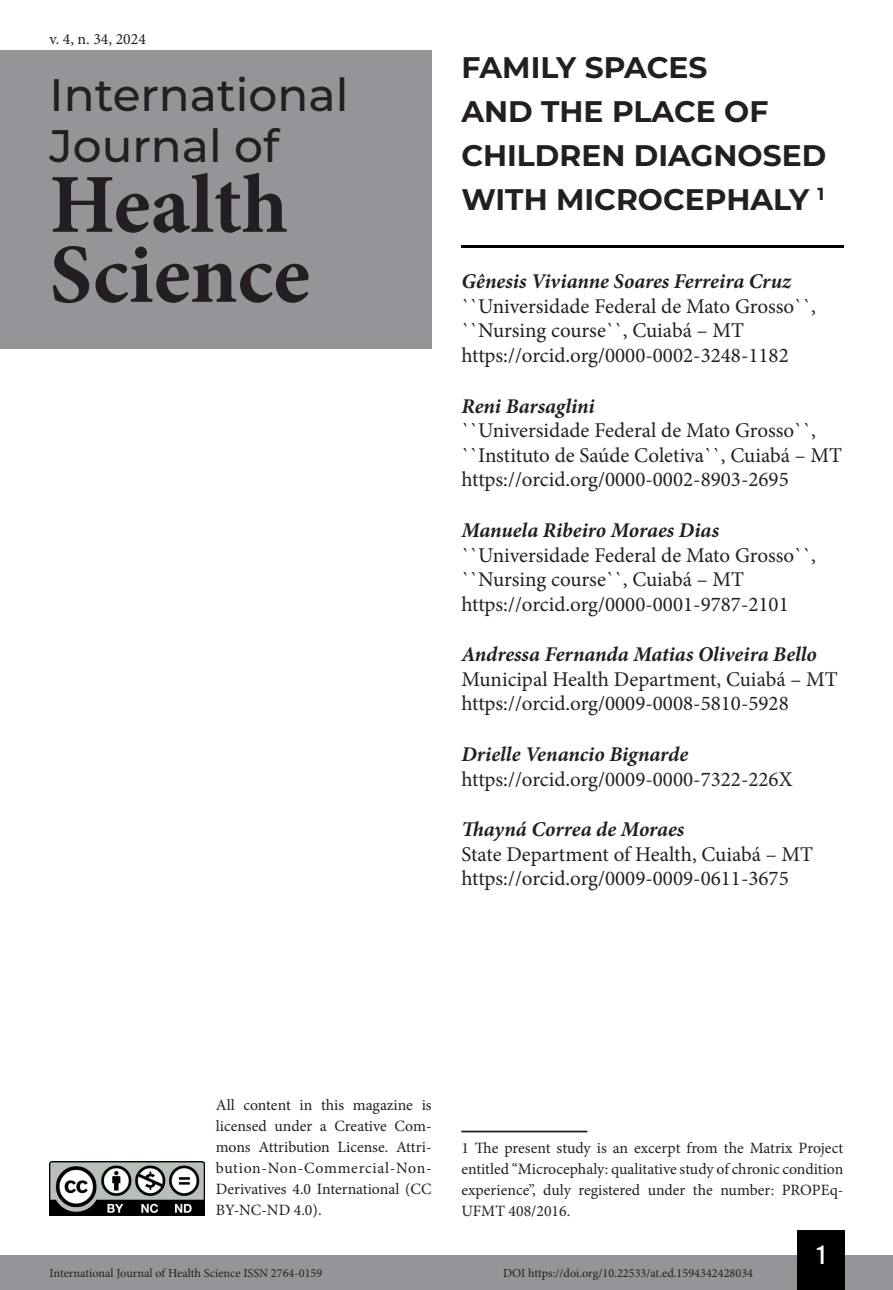
<style>
.page{position:relative;width:893px;height:1290px;background:#fff}
.page>*{position:absolute;margin:0;border:0;box-sizing:border-box;transform-origin:0 0}
.t1{font:700 84px/70px "Minion Pro";color:#231f20}
.t2{font:500 45.5px/50.8px "Montserrat";color:#231f20}
.Título_Artigo{font:700 29.75px/43.8px "Montserrat";color:#231f20}
.t3{font:26.25px "Bebas Kai";color:#fff}
.Infos_autor{font:21px/24.5px "Minion Pro";color:#231f20}
.Autor{font:italic 700 21px "Minion Pro";letter-spacing:-.005em;color:#231f20}
.Nota_de_rodapé{font:15.75px/21px "Minion Pro";color:#231f20;text-align:justify}
.t4{font:12.25px "Minion Pro";color:#231f20}
</style>
<div class="page">
<div style="left:0;top:1255px;width:893px;height:35px;background:#939598"></div>
<div style="left:797px;top:1230px;width:48px;height:60px;background:#000"></div>
<img style="left:50px;top:1161px;width:154px;height:54px">
<div style="left:0;top:50px;width:432px;height:298px;background:#939598"></div>
<hr style="left:461px;top:246px;width:382px;height:2px;background:#000">
<hr style="left:461px;top:1130px;width:126px;height:2px;background:#231f20">
<p class="Nota_de_rodapé" style="left:50px;top:28px;width:98px">v. 4, n. 34, 2024</p>
<h2 class="t2" style="left:50px;top:68px;width:300px">International<br>Journal of</h2>
<h1 class="t1" style="left:50px;top:169px;width:262px">Health<br>Science</h1>
<p class="Título_Artigo" style="left:461px;top:44px;width:366px">FAMILY SPACES<br>AND THE PLACE OF<br>CHILDREN DIAGNOSED<br>WITH MICROCEPHALY <sup>1</sup></p>
<p class="Autor" style="left:461px;top:267px;width:331px">Gênesis Vivianne Soares Ferreira Cruz</p>
<p class="Infos_autor" style="left:461px;top:294px;width:356px">``Universidade Federal de Mato Grosso``, ``Nursing course``, Cuiabá – MT</p>
<p class="Infos_autor" style="left:461px;top:343px;width:329px">https://orcid.org/0000-0002-3248-1182</p>
<p class="Autor" style="left:461px;top:391px;width:135px">Reni Barsaglini</p>
<p class="Infos_autor" style="left:461px;top:418px;width:382px">``Universidade Federal de Mato Grosso``, ``Instituto de Saúde Coletiva``, Cuiabá – MT</p>
<p class="Infos_autor" style="left:461px;top:467px;width:329px">https://orcid.org/0000-0002-8903-2695</p>
<p class="Autor" style="left:461px;top:515px;width:259px">Manuela Ribeiro Moraes Dias</p>
<p class="Infos_autor" style="left:461px;top:543px;width:356px">``Universidade Federal de Mato Grosso``, ``Nursing course``, Cuiabá – MT</p>
<p class="Infos_autor" style="left:461px;top:592px;width:329px">https://orcid.org/0000-0001-9787-2101</p>
<p class="Autor" style="left:461px;top:639px;width:357px">Andressa Fernanda Matias Oliveira Bello</p>
<p class="Infos_autor" style="left:461px;top:667px;width:378px">Municipal Health Department, Cuiabá – MT</p>
<p class="Infos_autor" style="left:461px;top:691px;width:329px">https://orcid.org/0009-0008-5810-5928</p>
<p class="Autor" style="left:461px;top:739px;width:228px">Drielle Venancio Bignarde</p>
<p class="Infos_autor" style="left:461px;top:767px;width:333px">https://orcid.org/0009-0000-7322-226X</p>
<p class="Autor" style="left:461px;top:814px;width:224px">Thayná Correa de Moraes</p>
<p class="Infos_autor" style="left:461px;top:842px;width:353px">State Department of Health, Cuiabá – MT</p>
<p class="Infos_autor" style="left:461px;top:866px;width:329px">https://orcid.org/0009-0009-0611-3675</p>
<p class="Nota_de_rodapé" style="left:216px;top:1095px;width:217px">All content in this magazine is licensed under a Creative Com&shy;mons Attribution License. Attri&shy;bution-Non-Commercial-Non-Derivatives 4.0 International (CC BY-NC-ND 4.0).</p>
<p class="Nota_de_rodapé" style="left:461px;top:1137px;width:383px">1 The present study is an excerpt from the Matrix Project entitled “Microcephaly: qualitative study of chronic condition experience”, duly registered under the number: PROPEq-UFMT 408/2016.</p>
<p class="t3" style="left:817px;top:1241px;width:10px">1</p>
<p class="t4" style="left:50px;top:1265px;width:274px">International Journal of Health Science ISSN 2764-0159</p>
<p class="t4" style="left:503px;top:1265px;width:252px">DOI https://doi.org/10.22533/at.ed.1594342428034</p>
</div>
